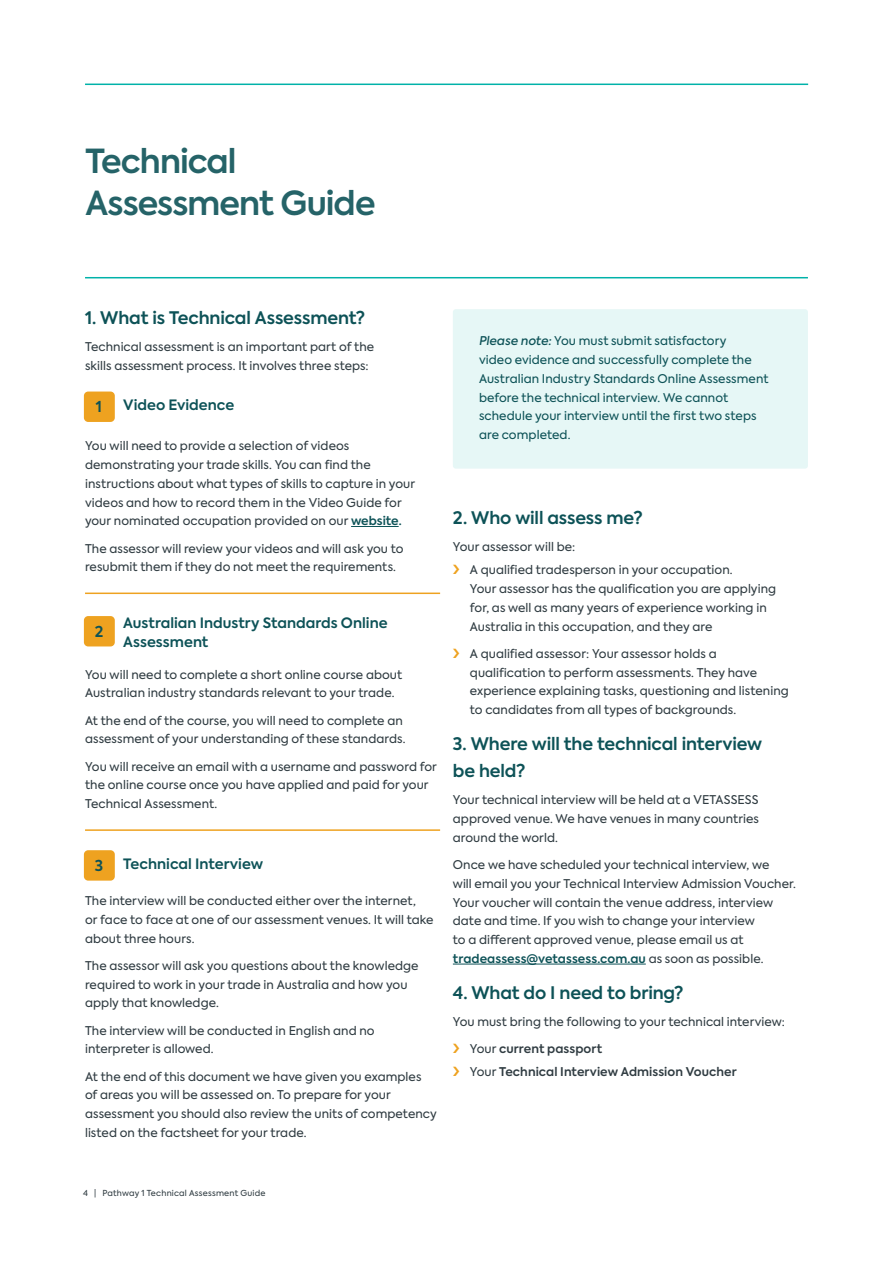
<style>
.page{position:relative;width:893px;height:1263px;background:#fff}
.page>*{position:absolute;margin:0;border:0;box-sizing:border-box;transform-origin:0 0}
.t1{font:600 33px/42px "Axiforma";letter-spacing:-.03em;color:#256368}
.Body_copy{font:600 17.25px "Axiforma";letter-spacing:-.01em;color:#0d5257}
.Body_Copy{font:600 15px "Axiforma";color:#0d5257}
.Body_copy-2{font:600 14.25px/18.8px "Axiforma";color:#0d5257}
.Body_copy-3{font:12px/18.8px "Axiforma";letter-spacing:.005em;color:#303c42}
.t2{font:12px/18.8px "Axiforma";letter-spacing:.005em;color:#0d5257}
.t3{font:600 12px "Axiforma";letter-spacing:.005em;color:#303c42}
.t4{font:8.25px "Axiforma";letter-spacing:.025em;color:#303c42}
.s1{font-weight:600;color:#0d5257}
.s2{font-weight:500;font-style:italic}
.s3{font-weight:400}
</style>
<div class="page">
<hr style="left:351px;top:526px;width:48px;height:1px;background:#0d5257">
<hr style="left:85px;top:592px;width:355px;height:2px;background:#eea220">
<hr style="left:85px;top:829px;width:355px;height:2px;background:#eea220">
<hr style="left:453px;top:964px;width:193px;height:1px;background:#0d5257">
<hr style="left:85px;top:277px;width:723px;height:1px;background:#00b2a9">
<hr style="left:85px;top:84px;width:723px;height:1px;background:#00b2a9">
<div style="left:453px;top:309px;width:355px;height:160px;background:#e6f7f6;border-radius:3px"></div>
<div style="left:84px;top:391px;width:31px;height:31px;background:#eea220;border-radius:4px"></div>
<div style="left:84px;top:616px;width:31px;height:30px;background:#eea220;border-radius:4px"></div>
<div style="left:84px;top:850px;width:31px;height:31px;background:#eea220;border-radius:4px"></div>
<p class="t1" style="left:85px;top:141px;width:292px">Technical<br>Assessment Guide</p>
<p class="Body_copy" style="left:85px;top:306px;width:282px">1. What is Technical Assessment?</p>
<p class="Body_copy-3" style="left:85px;top:338px;width:291px">Technical assessment is an important part of the skills assessment process. It involves three steps:</p>
<p class="Body_copy-2" style="left:123px;top:396px;width:113px">Video Evidence</p>
<p class="Body_copy-3" style="left:85px;top:437px;width:331px">You will need to provide a selection of videos demonstrating your trade skills. You can find the instructions about what types of skills to capture in your videos and how to record them in the Video Guide for your nominated occupation provided on our <span class="s1">website.</span></p>
<p class="Body_copy-3" style="left:85px;top:539px;width:320px">The assessor will review your videos and will ask you to resubmit them if they do not meet the requirements.</p>
<p class="Body_Copy" style="left:96px;top:397px;width:8px">1</p>
<p class="Body_copy-2" style="left:123px;top:614px;width:266px">Australian Industry Standards Online<br>Assessment</p>
<p class="Body_copy-3" style="left:85px;top:665px;width:319px">You will need to complete a short online course about<br>Australian industry standards relevant to your trade.</p>
<p class="Body_copy-3" style="left:85px;top:711px;width:322px">At the end of the course, you will need to complete an assessment of your understanding of these standards.</p>
<p class="Body_copy-3" style="left:85px;top:757px;width:353px">You will receive an email with a username and password for the online course once you have applied and paid for your<br>Technical Assessment.</p>
<p class="Body_Copy" style="left:95px;top:621px;width:10px">2</p>
<p class="Body_copy-2" style="left:123px;top:855px;width:141px">Technical Interview</p>
<p class="Body_copy-3" style="left:85px;top:892px;width:350px">The interview will be conducted either over the internet,<br>or face to face at one of our assessment venues. It will take about three hours.</p>
<p class="Body_copy-3" style="left:85px;top:956px;width:335px">The assessor will ask you questions about the knowledge required to work in your trade in Australia and how you apply that knowledge.</p>
<p class="Body_copy-3" style="left:85px;top:1021px;width:291px">The interview will be conducted in English and no interpreter is allowed.</p>
<p class="Body_copy-3" style="left:85px;top:1067px;width:353px">At the end of this document we have given you examples<br>of areas you will be assessed on. To prepare for your assessment you should also review the units of competency listed on the factsheet for your trade.</p>
<p class="Body_Copy" style="left:95px;top:855px;width:10px">3</p>
<p class="t2" style="left:479px;top:332px;width:291px"><span class="s2">Please note:</span> You must submit satisfactory<br>video evidence and successfully complete the Australian Industry Standards Online Assessment before the technical interview. We cannot schedule your interview until the first two steps are completed.</p>
<p class="Body_copy" style="left:453px;top:506px;width:191px">2. Who will assess me?</p>
<p class="Body_copy-3" style="left:453px;top:538px;width:124px">Your assessor will be:</p>
<p class="Body_copy-3" style="left:470px;top:561px;width:308px">A qualified tradesperson in your occupation.<br>Your assessor has the qualification you are applying for, as well as many years of experience working in Australia in this occupation, and they are</p>
<p class="Body_copy-3" style="left:470px;top:644px;width:321px">A qualified assessor: Your assessor holds a qualification to perform assessments. They have experience explaining tasks, questioning and listening to candidates from all types of backgrounds.</p>
<p class="Body_copy" style="left:453px;top:732px;width:311px">3. Where will the technical interview</p>
<p class="Body_copy" style="left:453px;top:759px;width:74px">be held?</p>
<p class="Body_copy-3" style="left:453px;top:791px;width:308px;text-align:justify">Your technical interview will be held at a VETASSESS approved venue. We have venues in many countries around the world.</p>
<p class="Body_copy-3" style="left:453px;top:855px;width:345px">Once we have scheduled your technical interview, we<br>will email you your Technical Interview Admission Voucher.<br>Your voucher will contain the venue address, interview date and time. If you wish to change your interview<br>to a different approved venue, please email us at <span class="s1">tradeassess@vetassess.com.au</span> as soon as possible.</p>
<p class="Body_copy" style="left:453px;top:981px;width:232px">4. What do I need to bring?</p>
<p class="Body_copy-3" style="left:453px;top:1012px;width:334px">You must bring the following to your technical interview:</p>
<p class="t3" style="left:470px;top:1041px;width:134px"><span class="s3">Your</span> current passport</p>
<p class="t3" style="left:470px;top:1064px;width:268px"><span class="s3">Your</span> Technical Interview Admission Voucher</p>
<p class="t4" style="left:83px;top:1188px;width:184px">4 | Pathway 1 Technical Assessment Guide</p>
</div>
